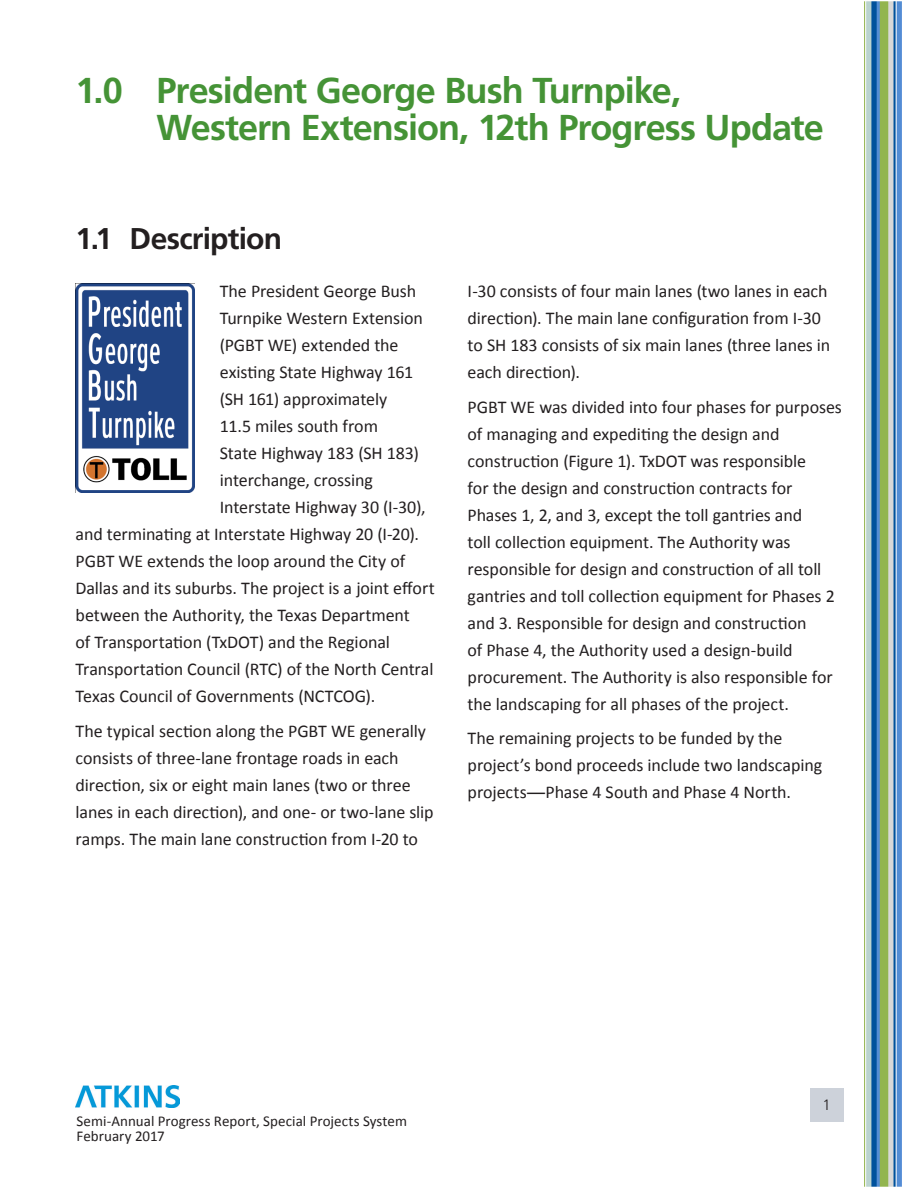
<style>
.page{position:relative;width:918px;height:1188px;background:#fff}
.page>*{position:absolute;margin:0;border:0;box-sizing:border-box;transform-origin:0 0}
.Heading_3_-_24_25pt{font:700 36px/37.5px "Frutiger LT Std";letter-spacing:-.025em;color:#459336}
.Heading_2_-_20_21pt{font:700 30px "Frutiger LT Std";letter-spacing:-.025em;color:#231f20}
.Body_Text_3_-_11_12p{font:18px/27px "Calibri";letter-spacing:-.005em;color:#231f20}
.t1{font:15px/15px "Calibri";color:#231f20}
.Body_Text_3_-_11_12p-2{font:300 15px "Frutiger LT Std";color:#231f20}
.s1{font-family:"Arial"}
</style>
<div class="page">
<img style="left:76px;top:284px;width:119px;height:208px">
<div style="left:810px;top:1088px;width:33px;height:33px;background:#cdd2da"></div>
<img style="left:76px;top:1085px;width:103px;height:23px">
<img style="left:864px;top:1px;width:38px;height:1186px">
<p class="Heading_3_-_24_25pt" style="left:157px;top:72px;width:669px;text-indent:-81px">1.0 President George Bush Turnpike,<br>Western Extension, 12th Progress Update</p>
<p class="Heading_2_-_20_21pt" style="left:76px;top:221px;width:208px">1.1 Description</p>
<p class="Body_Text_3_-_11_12p" style="left:220px;top:278px;width:198px">The President George Bush</p>
<p class="Body_Text_3_-_11_12p" style="left:220px;top:305px;width:205px">Turnpike Western Extension</p>
<p class="Body_Text_3_-_11_12p" style="left:220px;top:332px;width:180px">(PGBT WE) extended the</p>
<p class="Body_Text_3_-_11_12p" style="left:220px;top:359px;width:195px">existing State Highway 161</p>
<p class="Body_Text_3_-_11_12p" style="left:220px;top:386px;width:169px">(SH 161) approximately</p>
<p class="Body_Text_3_-_11_12p" style="left:220px;top:413px;width:160px">11.5 miles south from</p>
<p class="Body_Text_3_-_11_12p" style="left:220px;top:440px;width:201px">State Highway 183 (SH 183)</p>
<p class="Body_Text_3_-_11_12p" style="left:220px;top:467px;width:155px">interchange, crossing</p>
<p class="Body_Text_3_-_11_12p" style="left:220px;top:494px;width:207px">Interstate Highway 30 (I-30),</p>
<p class="Body_Text_3_-_11_12p" style="left:76px;top:521px;width:345px">and terminating at Interstate Highway 20 (I-20).</p>
<p class="Body_Text_3_-_11_12p" style="left:76px;top:548px;width:331px">PGBT WE extends the loop around the City of</p>
<p class="Body_Text_3_-_11_12p" style="left:76px;top:575px;width:361px">Dallas and its suburbs. The project is a joint effort</p>
<p class="Body_Text_3_-_11_12p" style="left:76px;top:602px;width:336px">between the Authority, the Texas Department</p>
<p class="Body_Text_3_-_11_12p" style="left:76px;top:629px;width:316px">of Transportation (TxDOT) and the Regional</p>
<p class="Body_Text_3_-_11_12p" style="left:76px;top:656px;width:359px">Transportation Council (RTC) of the North Central</p>
<p class="Body_Text_3_-_11_12p" style="left:76px;top:683px;width:301px">Texas Council of Governments (NCTCOG).</p>
<p class="Body_Text_3_-_11_12p" style="left:76px;top:717px;width:360px">The typical section along the PGBT WE generally consists of three-lane frontage roads in each direction, six or eight main lanes (two or three lanes in each direction), and one- or two-lane slip ramps. The main lane construction from I-20 to</p>
<p class="Body_Text_3_-_11_12p" style="left:468px;top:278px;width:364px">I‑30 consists of four main lanes (two lanes in each direction). The main lane configuration from I-30 to SH 183 consists of six main lanes (three lanes in each direction).</p>
<p class="Body_Text_3_-_11_12p" style="left:468px;top:393px;width:376px">PGBT WE was divided into four phases for purposes of managing and expediting the design and construction (Figure 1). TxDOT was responsible<br>for the design and construction contracts for Phases 1, 2, and 3, except the toll gantries and<br>toll collection equipment. The Authority was responsible for design and construction of all toll gantries and toll collection equipment for Phases 2 and 3. Responsible for design and construction<br>of Phase 4, the Authority used a design-build procurement. The Authority is also responsible for the landscaping for all phases of the project.</p>
<p class="Body_Text_3_-_11_12p" style="left:468px;top:725px;width:356px">The remaining projects to be funded by the project’s bond proceeds include two landscaping projects<span class="s1">—</span>Phase 4 South and Phase 4 North.</p>
<p class="t1" style="left:76px;top:1113px;width:332px">Semi-Annual Progress Report, Special Projects System<br>February 2017</p>
<p class="Body_Text_3_-_11_12p-2" style="left:822px;top:1097px;width:10px">1</p>
</div>
